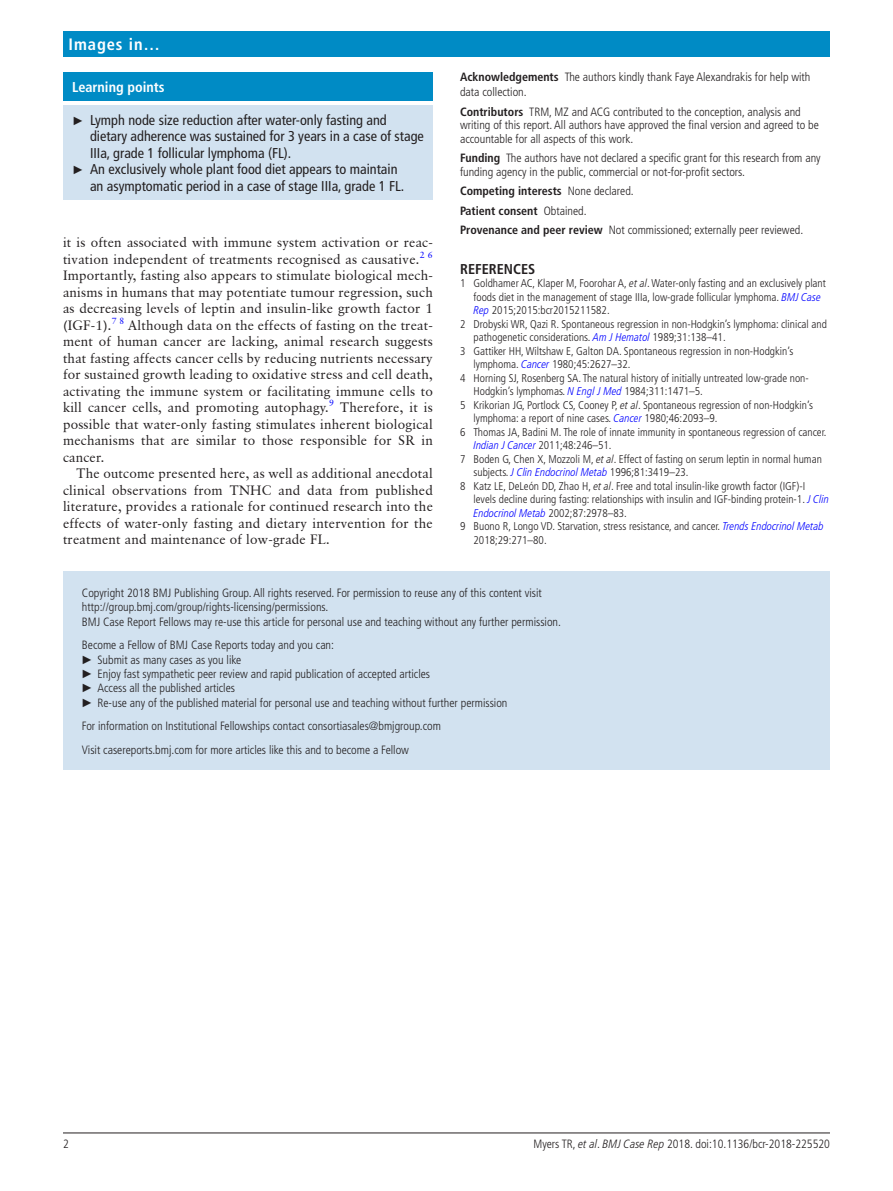
<style>
.page{position:relative;width:893px;height:1191px;background:#fff}
.page>*{position:absolute;margin:0;border:0;box-sizing:border-box;transform-origin:0 0}
.t1{font:700 condensed 16.5px "Frutiger LT Pro";letter-spacing:.055em;color:#fff}
.t2{font:condensed 14.25px "Frutiger LT Pro";color:#231f20}
.t3{font:700 condensed 14.25px "Frutiger LT Pro";color:#fff}
.t4{font:700 condensed 14.25px "Frutiger LT Std";color:#231f20}
.t5{font:13.5px/16.5px "Classical Garamond BT";letter-spacing:.015em;color:#231f20;text-align:justify}
.t6{font:300 condensed 12px/14.4px "Frutiger LT Pro";color:#231f20}
.t7{font:300 condensed 11.25px "Frutiger LT Pro";color:#231f20}
.s1{font-family:"Arial";font-stretch:normal;font-size:12px}
.s2{font-weight:700}
.s3{font-style:italic}
.s4{font-style:italic;color:#00f}
.s5{font-family:"Arial";font-weight:400;font-stretch:normal}
</style>
<div class="page">
<hr style="left:63px;top:1132px;width:767px;height:1px;background:#231f20">
<div style="left:63px;top:31px;width:767px;height:25px;background:#008bc5"></div>
<div style="left:63px;top:72px;width:370px;height:29px;background:#008bc5"></div>
<div style="left:63px;top:105px;width:370px;height:94px;background:#d2e2f0"></div>
<div style="left:63px;top:571px;width:767px;height:199px;background:#d2e2f0"></div>
<h1 class="t1" style="left:69px;top:34px;width:93px">Images in…</h1>
<p class="t3" style="left:72px;top:78px;width:94px">Learning points</p>
<p class="t2" style="left:72px;top:111px;width:316px"><span class="s1">►</span> Lymph node size reduction after water-only fasting and</p>
<p class="t2" style="left:90px;top:128px;width:335px">dietary adherence was sustained for 3 years in a case of stage</p>
<p class="t2" style="left:90px;top:144px;width:203px">IIIa, grade 1 follicular lymphoma (FL).</p>
<p class="t2" style="left:72px;top:161px;width:327px"><span class="s1">►</span> An exclusively whole plant food diet appears to maintain</p>
<p class="t2" style="left:90px;top:177px;width:316px">an asymptomatic period in a case of stage IIIa, grade 1 FL.</p>
<p class="t5" style="left:63px;top:234px;width:371px">it is often associated with immune system activation or reac&shy;tivation independent of treatments recognised as causative.<sup>2</sup> <sup>6<br></sup>Importantly, fasting also appears to stimulate biological mech&shy;anisms in humans that may potentiate tumour regression, such as decreasing levels of leptin and insulin-like growth factor 1 (IGF-1).<sup>7</sup> <sup>8</sup> Although data on the effects of fasting on the treat&shy;ment of human cancer are lacking, animal research suggests that fasting affects cancer cells by reducing nutrients necessary for sustained growth leading to oxidative stress and cell death, activating the immune system or facilitating immune cells to kill cancer cells, and promoting autophagy.<sup>9</sup> Therefore, it is possible that water-only fasting stimulates inherent biological mechanisms that are similar to those responsible for SR in cancer.</p>
<p class="t5" style="left:63px;top:465px;width:371px;text-indent:14px">The outcome presented here, as well as additional anecdotal clinical observations from TNHC and data from published literature, provides a rationale for continued research into the effects of water-only fasting and dietary intervention for the treatment and maintenance of low-grade FL.</p>
<p class="t6" style="left:460px;top:69px;width:352px;line-height:15px"><span class="s2">Acknowledgements</span> The authors kindly thank Faye Alexandrakis for help with data collection.</p>
<p class="t6" style="left:460px;top:105px;width:360px;line-height:13.5px"><span class="s2">Contributors</span> TRM, MZ and ACG contributed to the conception, analysis and writing of this report. All authors have approved the final version and agreed to be accountable for all aspects of this work.</p>
<p class="t6" style="left:460px;top:151px;width:362px;line-height:13.5px"><span class="s2">Funding</span> The authors have not declared a specific grant for this research from any funding agency in the public, commercial or not-for-profit sectors.</p>
<p class="t6" style="left:460px;top:181px;width:345px;line-height:19.5px"><span class="s2">Competing interests</span> None declared.<br><span class="s2">Patient consent</span> Obtained.<br><span class="s2">Provenance and peer review</span> Not commissioned; externally peer reviewed.</p>
<p class="t4" style="left:460px;top:260px;width:77px">REFERENCES</p>
<p class="t7" style="left:460px;top:277px;width:367px">1 Goldhamer AC, Klaper M, Foorohar A, <span class="s3">et al</span>. Water-only fasting and an exclusively plant</p>
<p class="t7" style="left:474px;top:290px;width:349px">foods diet in the management of stage IIIa, low-grade follicular lymphoma. <span class="s4">BMJ Case</span></p>
<p class="t7" style="left:474px;top:304px;width:138px"><span class="s4">Rep</span> 2015;2015:bcr2015211582.</p>
<p class="t7" style="left:460px;top:317px;width:368px">2 Drobyski WR, Qazi R. Spontaneous regression in non-Hodgkin’s lymphoma: clinical and</p>
<p class="t7" style="left:474px;top:331px;width:254px">pathogenetic considerations. <span class="s4">Am J Hematol</span> 1989;31:138–41.</p>
<p class="t7" style="left:460px;top:344px;width:335px">3 Gattiker HH, Wiltshaw E, Galton DA. Spontaneous regression in non-Hodgkin’s</p>
<p class="t7" style="left:474px;top:358px;width:159px">lymphoma. <span class="s4">Cancer</span> 1980;45:2627–32.</p>
<p class="t7" style="left:460px;top:371px;width:350px">4 Horning SJ, Rosenberg SA. The natural history of initially untreated low-grade non-</p>
<p class="t7" style="left:474px;top:385px;width:231px">Hodgkin’s lymphomas. <span class="s4">N Engl J Med</span> 1984;311:1471–5.</p>
<p class="t7" style="left:460px;top:398px;width:355px">5 Krikorian JG, Portlock CS, Cooney P, <span class="s3">et al</span>. Spontaneous regression of non-Hodgkin’s</p>
<p class="t7" style="left:474px;top:412px;width:246px">lymphoma: a report of nine cases. <span class="s4">Cancer</span> 1980;46:2093–9.</p>
<p class="t7" style="left:460px;top:425px;width:368px">6 Thomas JA, Badini M. The role of innate immunity in spontaneous regression of cancer.</p>
<p class="t7" style="left:474px;top:439px;width:140px"><span class="s4">Indian J Cancer</span> 2011;48:246–51.</p>
<p class="t7" style="left:460px;top:452px;width:363px">7 Boden G, Chen X, Mozzoli M, <span class="s3">et al</span>. Effect of fasting on serum leptin in normal human</p>
<p class="t7" style="left:474px;top:466px;width:216px">subjects. <span class="s4">J Clin Endocrinol Metab</span> 1996;81:3419–23.</p>
<p class="t7" style="left:460px;top:479px;width:347px">8 Katz LE, DeLeón DD, Zhao H, <span class="s3">et al</span>. Free and total insulin-like growth factor (IGF)-I</p>
<p class="t7" style="left:474px;top:493px;width:357px">levels decline during fasting: relationships with insulin and IGF-binding protein-1. <span class="s4">J Clin</span></p>
<p class="t7" style="left:474px;top:506px;width:155px"><span class="s4">Endocrinol Metab</span> 2002;87:2978–83.</p>
<p class="t7" style="left:460px;top:520px;width:365px">9 Buono R, Longo VD. Starvation, stress resistance, and cancer. <span class="s4">Trends Endocrinol Metab</span></p>
<p class="t7" style="left:474px;top:533px;width:75px">2018;29:271–80.</p>
<p class="t6" style="left:82px;top:586px;width:481px">Copyright 2018 BMJ Publishing Group. All rights reserved. For permission to reuse any of this content visit http://group.bmj.com/group/rights-licensing/permissions.<br>BMJ Case Report Fellows may re-use this article for personal use and teaching without any further permission.</p>
<p class="t6" style="left:81px;top:638px;width:428px">Become a Fellow of BMJ Case Reports today and you can:<br><span class="s5">►</span> Submit as many cases as you like<br><span class="s5">►</span> Enjoy fast sympathetic peer review and rapid publication of accepted articles<br><span class="s5">►</span> Access all the published articles<br><span class="s5">►</span> Re-use any of the published material for personal use and teaching without further permission</p>
<p class="t6" style="left:82px;top:714px;width:361px;line-height:23.4px">For information on Institutional Fellowships contact consortiasales@bmjgroup.com<br>Visit casereports.bmj.com for more articles like this and to become a Fellow</p>
<p class="t6" style="left:63px;top:1136px;width:7px">2</p>
<p class="t6" style="left:533px;top:1136px;width:298px">Myers TR, <span class="s3">et al</span>. <span class="s3">BMJ Case Rep</span> 2018. doi:10.1136/bcr-2018-225520</p>
</div>
